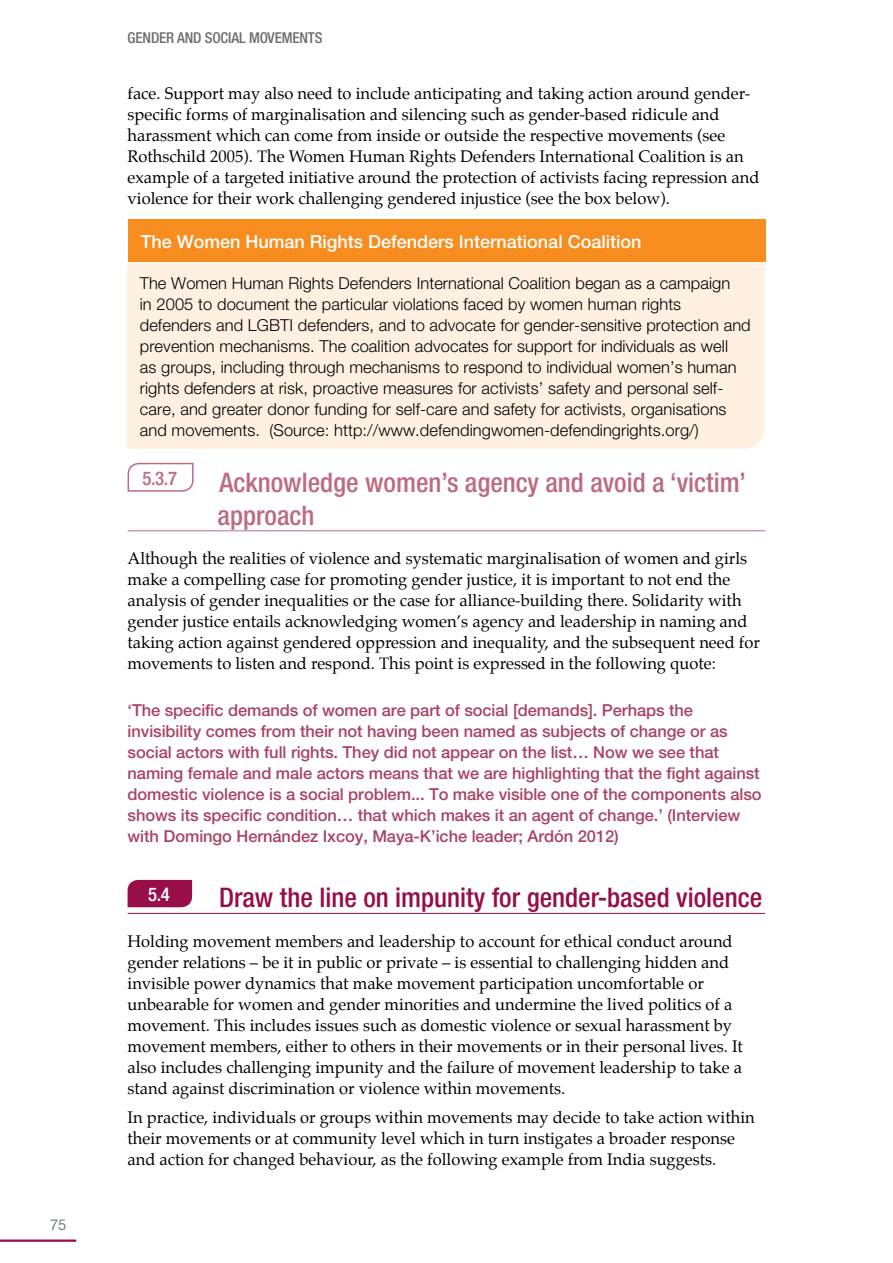
<style>
.page{position:relative;width:893px;height:1263px;background:#fff}
.page>*{position:absolute;margin:0;border:0;box-sizing:border-box;transform-origin:0 0}
.t1{font:500 condensed 27px/33px "Helvetica Neue";color:#bd6c80}
.t2{font:500 condensed 27px "Helvetica Neue";color:#970e48}
.t3{font:500 18px "Helvetica Neue";color:#fff}
.t4{font:16.5px/21px "Palatino";color:#000}
.t5{font:300 16.5px/21px "Helvetica Neue";letter-spacing:.005em;color:#000}
.t6{font:500 16.5px/21px "Helvetica Neue";letter-spacing:-.005em;color:#a94462}
.t7{font:500 condensed 15px "Helvetica Neue";letter-spacing:-.01em;color:#6d6e71}
.t8{font:15px "Helvetica Neue";color:#72808a}
</style>
<div class="page">
<hr style="left:0;top:1239px;width:76px;height:3px;background:#970e48">
<hr style="left:128px;top:530px;width:637px;height:1px;background:#bd6c80">
<hr style="left:128px;top:913px;width:637px;height:1px;background:#970e48">
<svg style="left:127px;top:462px;width:67px;height:30px"></svg>
<div style="left:128px;top:880px;width:64px;height:27px;background:#970e48"></div>
<div style="left:127px;top:263px;width:638px;height:186px;background:#fff0e1"></div>
<div style="left:128px;top:220px;width:638px;height:42px;background:#f78d1e"></div>
<p class="t8" style="left:50px;top:1216px;width:18px">75</p>
<p class="t7" style="left:128px;top:29px;width:196px">Gender and social Movements</p>
<p class="t4" style="left:128px;top:82px;width:633px">face. Support may also need to include anticipating and taking action around gender&shy;specific forms of marginalisation and silencing such as gender-based ridicule and harassment which can come from inside or outside the respective movements (see Rothschild 2005). The Women Human Rights Defenders International Coalition is an example of a targeted initiative around the protection of activists facing repression and violence for their work challenging gendered injustice (see the box below).</p>
<p class="t3" style="left:141px;top:231px;width:502px">The Women Human Rights Defenders International Coalition</p>
<p class="t5" style="left:140px;top:272px;width:612px">The Women Human Rights Defenders International Coalition began as a campaign<br>in 2005 to document the particular violations faced by women human rights defenders and LGBTI defenders, and to advocate for gender-sensitive protection and prevention mechanisms. The coalition advocates for support for individuals as well<br>as groups, including through mechanisms to respond to individual women’s human rights defenders at risk, proactive measures for activists’ safety and personal self&shy;care, and greater donor funding for self-care and safety for activists, organisations and movements. (Source: http://www.defendingwomen-defendingrights.org/)</p>
<h1 class="t1" style="left:218px;top:465px;width:530px;text-indent:-75px"><sup>5.3.7</sup> Acknowledge women’s agency and avoid a ‘victim’ approach</h1>
<p class="t4" style="left:128px;top:548px;width:634px">Although the realities of violence and systematic marginalisation of women and girls make a compelling case for promoting gender justice, it is important to not end the analysis of gender inequalities or the case for alliance-building there. Solidarity with gender justice entails acknowledging women’s agency and leadership in naming and taking action against gendered oppression and inequality, and the subsequent need for movements to listen and respond. This point is expressed in the following quote:</p>
<p class="t6" style="left:128px;top:699px;width:635px">‘The specific demands of women are part of social [demands]. Perhaps the invisibility comes from their not having been named as subjects of change or as social actors with full rights. They did not appear on the list… Now we see that naming female and male actors means that we are highlighting that the fight against domestic violence is a social problem... To make visible one of the components also shows its specific condition… that which makes it an agent of change.’ (Interview with Domingo Hernández Ixcoy, Maya-K’iche leader; Ardón 2012)</p>
<h1 class="t2" style="left:148px;top:881px;width:615px"><sup>5.4</sup> Draw the line on impunity for gender-based violence</h1>
<p class="t4" style="left:128px;top:930px;width:617px">Holding movement members and leadership to account for ethical conduct around gender relations – be it in public or private – is essential to challenging hidden and invisible power dynamics that make movement participation uncomfortable or unbearable for women and gender minorities and undermine the lived politics of a movement. This includes issues such as domestic violence or sexual harassment by movement members, either to others in their movements or in their personal lives. It also includes challenging impunity and the failure of movement leadership to take a stand against discrimination or violence within movements.</p>
<p class="t4" style="left:128px;top:1107px;width:629px">In practice, individuals or groups within movements may decide to take action within their movements or at community level which in turn instigates a broader response and action for changed behaviour, as the following example from India suggests.</p>
</div>
